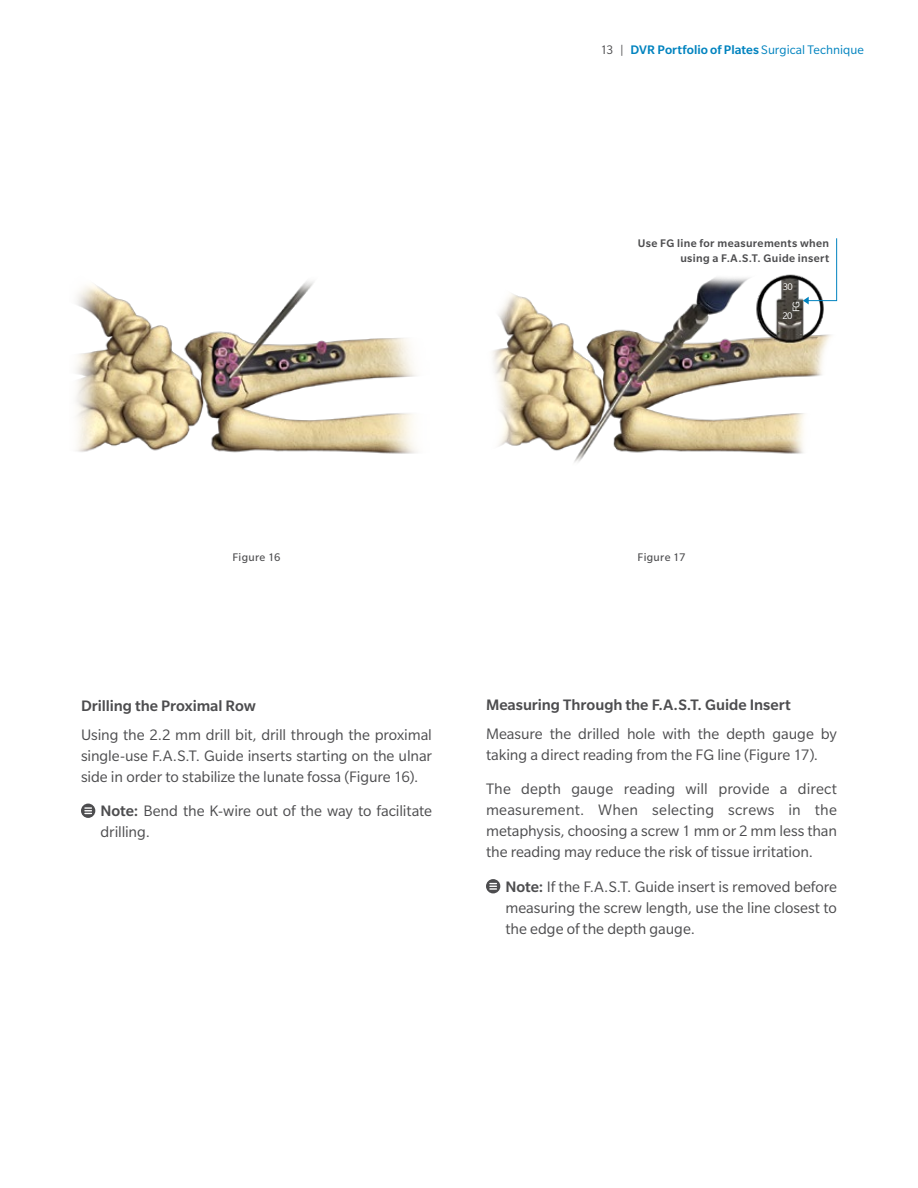
<style>
.page{position:relative;width:918px;height:1188px;background:#fff}
.page>*{position:absolute;margin:0;border:0;box-sizing:border-box;transform-origin:0 0}
.t1{font:16.5px/21px "Slate Pro";letter-spacing:-.005em;color:#4d4d4f;text-align:justify}
.t2{font:500 16.5px "Slate Pro";letter-spacing:-.005em;color:#4d4d4f}
.t3{font:500 13.5px "Slate Pro";letter-spacing:.005em;color:#0083bf}
.t4{font:500 12px/15px "Slate Pro";letter-spacing:.03em;color:#4d4d4f;text-align:right}
.t5{font:12px "Slate Pro";letter-spacing:.025em;color:#4d4d4f}
.t6{font:10.5px "Slate Pro";color:#fff}
.s1{font-weight:400;color:#4d4d4f}
.s2{font-weight:400}
.s3{font-weight:500}
</style>
<div class="page">
<img style="left:75px;top:281px;width:342px;height:173px">
<img style="left:492px;top:267px;width:346px;height:196px">
<svg style="left:81px;top:804px;width:14px;height:14px"></svg>
<svg style="left:85px;top:807px;width:6px;height:7px"></svg>
<svg style="left:486px;top:879px;width:14px;height:14px"></svg>
<svg style="left:490px;top:883px;width:6px;height:7px"></svg>
<img style="left:754px;top:273px;width:84px;height:71px">
<svg style="left:803px;top:238px;width:34px;height:66px"></svg>
<p class="t3" style="left:600px;top:42px;width:265px"><span class="s1">13 |</span> DVR Portfolio of Plates <span class="s2">Surgical Technique</span></p>
<p class="t4" style="left:638px;top:235px;width:193px">Use FG line for measurements when using a F.A.S.T. Guide insert</p>
<p class="t6" style="left:783px;top:281px;width:12px">30</p>
<p class="t5" style="left:232px;top:551px;width:50px">Figure 16</p>
<p class="t5" style="left:638px;top:551px;width:49px">Figure 17</p>
<p class="t6" style="left:791px;top:312px;width:13px;rotate:-90deg">FG</p>
<p class="t6" style="left:782px;top:310px;width:12px">20</p>
<p class="t2" style="left:81px;top:697px;width:176px">Drilling the Proximal Row</p>
<p class="t1" style="left:81px;top:724px;width:353px">Using the 2.2 mm drill bit, drill through the proximal single-use F.A.S.T. Guide inserts starting on the ulnar side in order to stabilize the lunate fossa (Figure 16).</p>
<p class="t1" style="left:101px;top:801px;width:333px"><span class="s3">Note:</span> Bend the K-wire out of the way to facilitate drilling.</p>
<p class="t2" style="left:486px;top:696px;width:306px">Measuring Through the F.A.S.T. Guide Insert</p>
<p class="t1" style="left:486px;top:723px;width:353px">Measure the drilled hole with the depth gauge by taking a direct reading from the FG line (Figure 17).</p>
<p class="t1" style="left:486px;top:779px;width:353px">The depth gauge reading will provide a direct measurement. When selecting screws in the metaphysis, choosing a screw 1 mm or 2 mm less than the reading may reduce the risk of tissue irritation.</p>
<p class="t1" style="left:506px;top:876px;width:333px"><span class="s3">Note:</span> If the F.A.S.T. Guide insert is removed before measuring the screw length, use the line closest to the edge of the depth gauge.</p>
</div>
